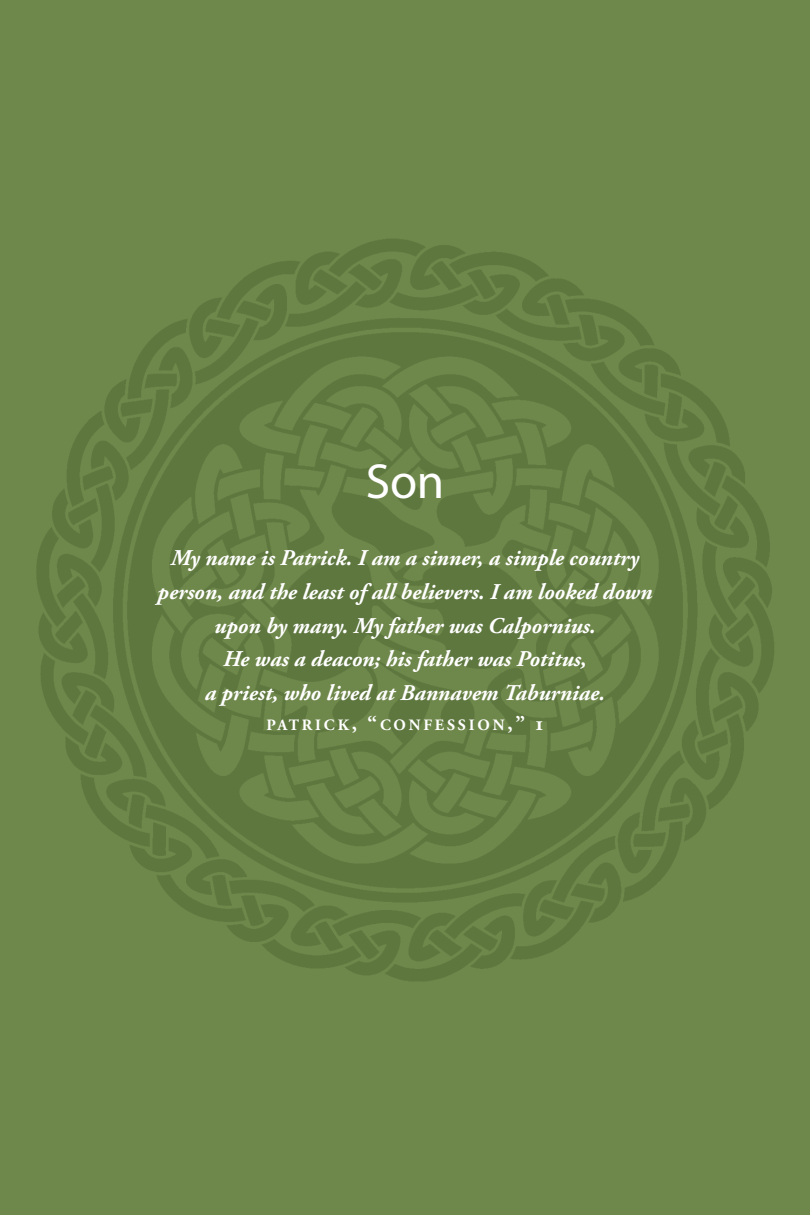
<style>
.page{position:relative;width:810px;height:1215px;background:#fff}
.page>*{position:absolute;margin:0;border:0;box-sizing:border-box;transform-origin:0 0}
.t1{font:49.5px "Myriad Pro";color:#fff}
.t2{font:italic 700 22.5px/33.8px "Adobe Garamond Pro";color:#fff;text-align:center}
.t3{font:700 15.75px "Adobe Garamond Pro";letter-spacing:.18em;color:#fff}
.s1{font-size:20.25px}
</style>
<div class="page">
<div style="left:1px;top:0;width:809px;height:1215px;background:linear-gradient(to right,#6a8347,#6a8347)"></div>
<h1 class="t1" style="left:366px;top:450px;width:80px">Son</h1>
<p class="t2" style="left:158px;top:541px;width:496px">My name is Patrick. I am a sinner, a simple country person, and the least of all believers. I am looked down upon by many. My father was Calpornius.<br>He was a deacon; his father was Potitus,<br>a priest, who lived at Bannavem Taburniae.</p>
<p class="t3" style="left:267px;top:716px;width:278px">PATRICK<span class="s1">, “</span>CONFESSION<span class="s1">,” 1</span></p>
</div>
